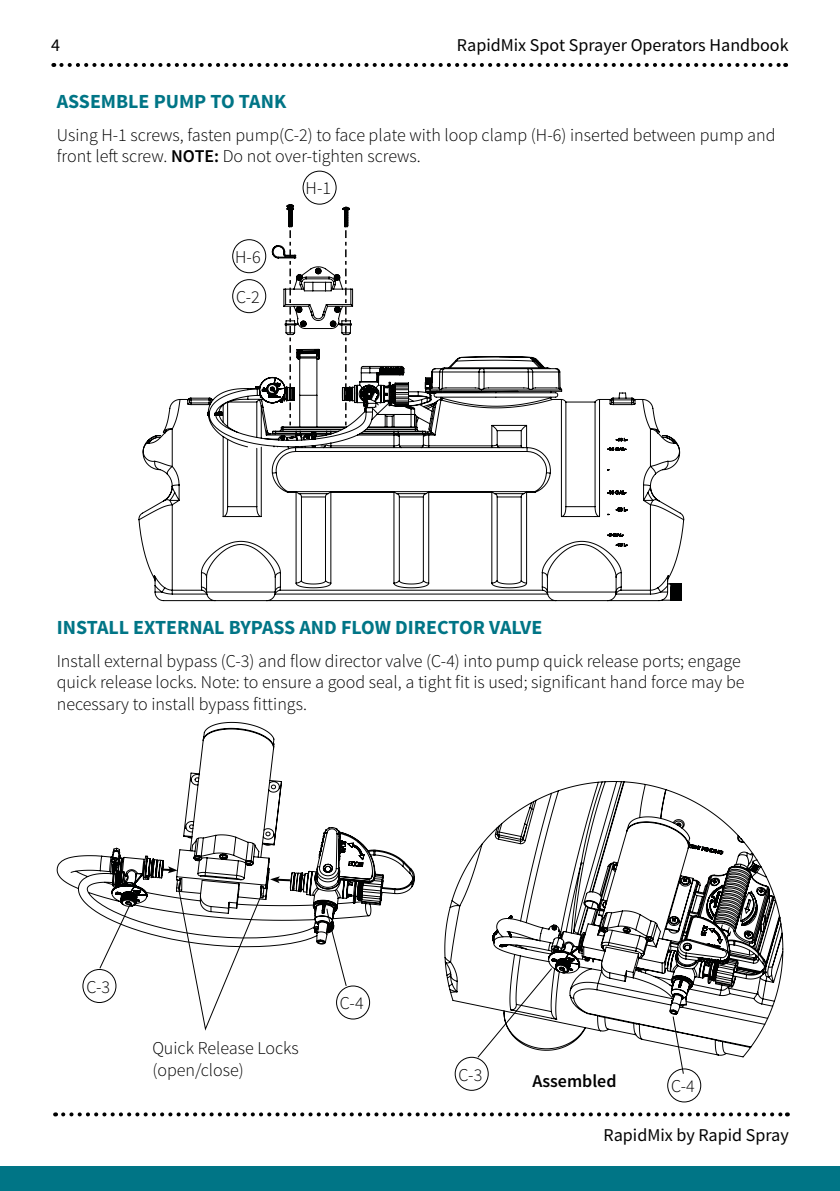
<style>
.page{position:relative;width:840px;height:1191px;background:#fff}
.page>*{position:absolute;margin:0;border:0;box-sizing:border-box;transform-origin:0 0}
.t1{font:700 20px "Source Sans Pro";color:#007586}
.t2{font:300 18px/21.6px "Source Sans Pro";color:#000}
.t3{font:18px "Source Sans Pro";color:#000}
.t4{font:600 18px "Source Sans Pro";color:#000}
.s1{font-weight:600}
</style>
<div class="page">
<div style="left:0;top:1166px;width:839px;height:25px;background:#007586"></div>
<svg style="left:61px;top:63px;width:724px;height:4px"></svg>
<svg style="left:63px;top:1112px;width:724px;height:4px"></svg>
<div style="left:302px;top:171px;width:34px;height:33px;border:1px solid #000;border-radius:50%"></div>
<svg style="left:138px;top:203px;width:546px;height:398px"></svg>
<div style="left:232px;top:280px;width:33px;height:33px;background:#fff;border-radius:50%"></div>
<div style="left:232px;top:279px;width:34px;height:34px;border:1px solid #000;border-radius:50%"></div>
<svg style="left:289px;top:230px;width:2px;height:195px"></svg>
<svg style="left:345px;top:230px;width:1px;height:195px"></svg>
<svg style="left:56px;top:721px;width:727px;height:337px"></svg>
<svg style="left:162px;top:866px;width:15px;height:7px"></svg>
<svg style="left:270px;top:876px;width:20px;height:7px"></svg>
<svg style="left:176px;top:882px;width:87px;height:150px"></svg>
<svg style="left:98px;top:904px;width:33px;height:65px"></svg>
<svg style="left:326px;top:907px;width:21px;height:80px"></svg>
<div style="left:336px;top:986px;width:33px;height:33px;background:#fff;border-radius:50%"></div>
<div style="left:336px;top:985px;width:33px;height:34px;border:1px solid #000;border-radius:50%"></div>
<div style="left:667px;top:1068px;width:33px;height:34px;border:1px solid #000;border-radius:50%"></div>
<div style="left:83px;top:969px;width:33px;height:33px;background:#fff;border-radius:50%"></div>
<div style="left:83px;top:969px;width:33px;height:33px;border:1px solid #000;border-radius:50%"></div>
<div style="left:455px;top:1057px;width:33px;height:33px;background:#fff;border-radius:50%"></div>
<div style="left:454px;top:1057px;width:34px;height:33px;border:1px solid #000;border-radius:50%"></div>
<svg style="left:476px;top:967px;width:76px;height:91px"></svg>
<svg style="left:671px;top:1015px;width:13px;height:59px"></svg>
<p class="t3" style="left:51px;top:33px;width:10px">4</p>
<p class="t3" style="left:456px;top:33px;width:333px">RapidMix Spot Sprayer Operators Handbook</p>
<p class="t1" style="left:57px;top:88px;width:231px">ASSEMBLE PUMP TO TANK</p>
<p class="t2" style="left:57px;top:124px;width:719px">Using H-1 screws, fasten pump(C-2) to face plate with loop clamp (H-6) inserted between pump and front left screw. <span class="s1">NOTE:</span> Do not over-tighten screws.</p>
<p class="t2" style="left:235px;top:246px;width:27px">H-6</p>
<p class="t2" style="left:236px;top:286px;width:25px">C-2</p>
<p class="t2" style="left:305px;top:178px;width:27px">H-1</p>
<p class="t1" style="left:57px;top:614px;width:486px">INSTALL EXTERNAL BYPASS AND FLOW DIRECTOR VALVE</p>
<p class="t2" style="left:57px;top:650px;width:689px">Install external bypass (C-3) and flow director valve (C-4) into pump quick release ports; engage quick release locks. Note: to ensure a good seal, a tight fit is used; significant hand force may be necessary to install bypass fittings.</p>
<p class="t2" style="left:86px;top:976px;width:25px">C-3</p>
<p class="t2" style="left:152px;top:1037px;width:148px">Quick Release Locks</p>
<p class="t2" style="left:152px;top:1059px;width:93px">(open/close)</p>
<p class="t2" style="left:340px;top:992px;width:25px">C-4</p>
<p class="t2" style="left:458px;top:1063px;width:25px">C-3</p>
<p class="t4" style="left:532px;top:1069px;width:86px">Assembled</p>
<p class="t2" style="left:670px;top:1075px;width:25px">C-4</p>
<p class="t3" style="left:603px;top:1123px;width:187px">RapidMix by Rapid Spray</p>
</div>
